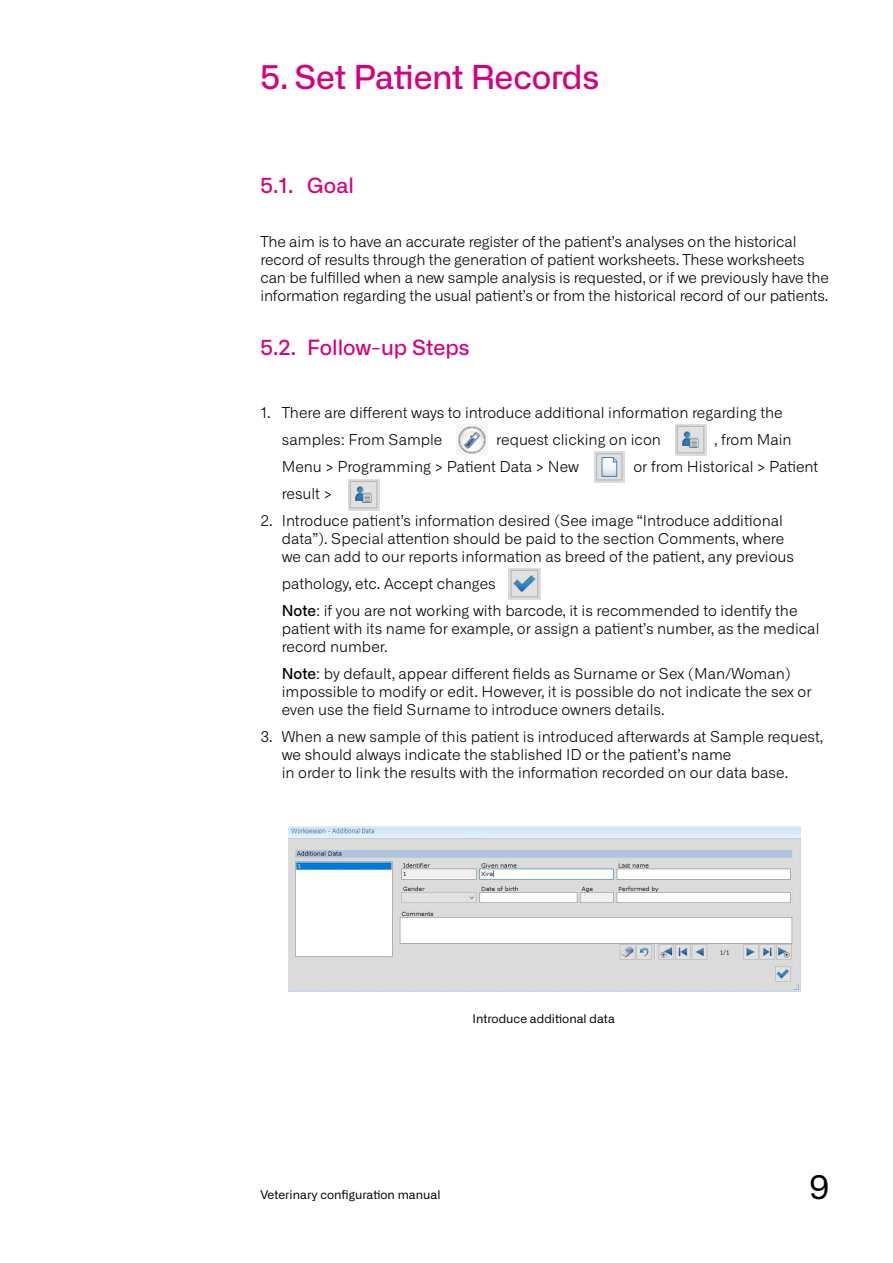
<style>
.page{position:relative;width:893px;height:1263px;background:#fff}
.page>*{position:absolute;margin:0;border:0;box-sizing:border-box;transform-origin:0 0}
.t1{font:500 33px "Alliance No.2";letter-spacing:-.01em;color:#d5007f}
.t2{font:33px "Alliance No.2";color:#000}
.t3{font:500 21px "Alliance No.2";color:#d5007f}
.t4{font:300 15px/18px "Alliance No.1";color:#000}
.t5{font:12px "Alliance No.2";color:#000}
.s1{font-weight:500}
</style>
<div class="page">
<img style="left:594px;top:452px;width:31px;height:31px">
<img style="left:675px;top:424px;width:31px;height:31px">
<img style="left:348px;top:479px;width:31px;height:31px">
<img style="left:458px;top:426px;width:28px;height:28px">
<img style="left:508px;top:568px;width:32px;height:32px">
<img style="left:289px;top:827px;width:512px;height:164px">
<h1 class="t1" style="left:260px;top:56px;width:340px">5. Set Patient Records</h1>
<h2 class="t3" style="left:260px;top:172px;width:95px">5.1. Goal</h2>
<p class="t4" style="left:260px;top:233px;width:570px">The aim is to have an accurate register of the patient’s analyses on the historical record of results through the generation of patient worksheets. These worksheets can be fulfilled when a new sample analysis is requested, or if we previously have the information regarding the usual patient’s or from the historical record of our patients.</p>
<h2 class="t3" style="left:260px;top:334px;width:211px">5.2. Follow-up Steps</h2>
<p class="t4" style="left:282px;top:399px;width:503px;line-height:27px;text-indent:-21px">1. There are different ways to introduce additional information regarding the samples: From Sample</p>
<p class="t4" style="left:496px;top:431px;width:166px">request clicking on icon</p>
<p class="t4" style="left:714px;top:431px;width:79px">, from Main</p>
<p class="t4" style="left:282px;top:458px;width:299px">Menu &gt; Programming &gt; Patient Data &gt; New</p>
<p class="t4" style="left:633px;top:458px;width:186px">or from Historical &gt; Patient</p>
<p class="t4" style="left:282px;top:485px;width:52px">result &gt;</p>
<p class="t4" style="left:282px;top:512px;width:514px;text-indent:-21px">2. Introduce patient’s information desired (See image “Introduce additional data”). Special attention should be paid to the section Comments, where we can add to our reports information as breed of the patient, any previous</p>
<p class="t4" style="left:282px;top:570px;width:517px;line-height:27px">pathology, etc. Accept changes<br><span class="s1">Note</span>: if you are not working with barcode, it is recommended to identify the</p>
<p class="t4" style="left:282px;top:620px;width:539px">patient with its name for example, or assign a patient’s number, as the medical record number.</p>
<p class="t4" style="left:282px;top:665px;width:531px"><span class="s1">Note</span>: by default, appear different fields as Surname or Sex (Man/Woman) impossible to modify or edit. However, it is possible do not indicate the sex or even use the field Surname to introduce owners details.</p>
<p class="t4" style="left:282px;top:728px;width:543px;text-indent:-21px">3. When a new sample of this patient is introduced afterwards at Sample request, we should always indicate the stablished ID or the patient’s name<br>in order to link the results with the information recorded on our data base.</p>
<p class="t5" style="left:473px;top:1011px;width:144px">Introduce additional data</p>
<p class="t5" style="left:260px;top:1187px;width:182px">Veterinary configuration manual</p>
<h1 class="t2" style="left:809px;top:1167px;width:22px">9</h1>
</div>
